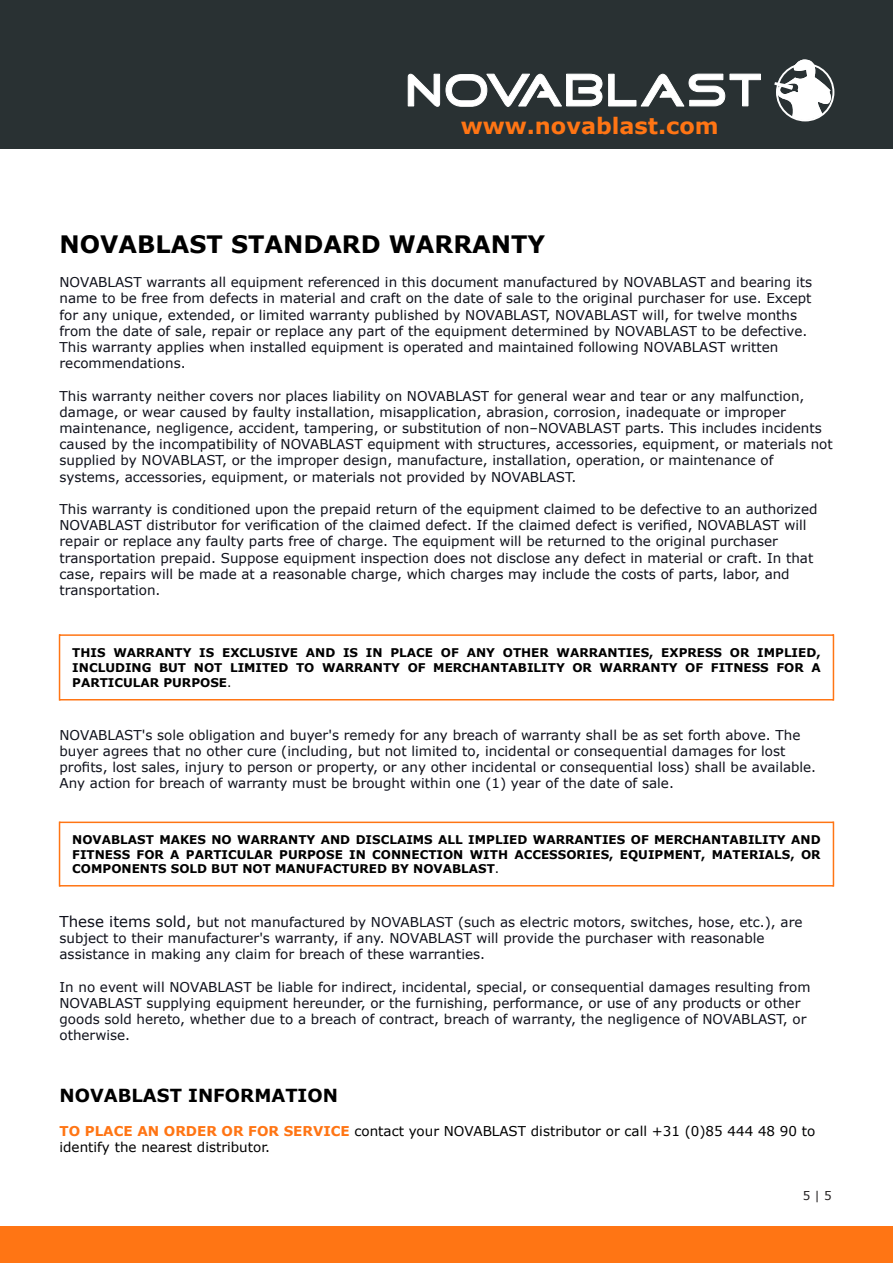
<style>
.page{position:relative;width:893px;height:1263px;background:#fff}
.page>*{position:absolute;margin:0;border:0;box-sizing:border-box;transform-origin:0 0}
.t1{font:700 24px "Verdana";color:#000}
.t2{font:700 22.5px "Verdana";color:#ff7514}
.t3{font:700 18px "Verdana";color:#000}
.t4{font:13.5px/16.2px "Verdana";color:#0e101a}
.t5{font:13.5px/16.2px "Verdana";color:#000}
.t6{font:700 12px/15px "Verdana";color:#000;text-align:justify}
.t7{font:12px "Verdana";color:#231f20}
.s1{font-weight:400}
.s2{font-size:15px}
.s3{font-weight:700;color:#ff7514}
</style>
<div class="page">
<div style="left:0;top:1227px;width:893px;height:36px;background:#ff7514"></div>
<div style="left:0;top:0;width:893px;height:148px;background:#293133"></div>
<svg style="left:408px;top:74px;width:194px;height:33px"></svg>
<svg style="left:608px;top:74px;width:153px;height:33px"></svg>
<svg style="left:774px;top:60px;width:57px;height:60px"></svg>
<hr style="left:59px;top:634px;width:1px;height:66px;background:#ff7514">
<hr style="left:833px;top:634px;width:1px;height:66px;background:#ff7514">
<hr style="left:60px;top:634px;width:773px;height:2px;background:#ff7514">
<hr style="left:60px;top:699px;width:773px;height:1px;background:#ff7514">
<hr style="left:59px;top:821px;width:1px;height:65px;background:#ff7514">
<hr style="left:833px;top:821px;width:1px;height:65px;background:#ff7514">
<hr style="left:60px;top:821px;width:773px;height:2px;background:#ff7514">
<hr style="left:60px;top:885px;width:773px;height:1px;background:#ff7514">
<h2 class="t2" style="left:461px;top:117px;width:260px">www.novablast.com</h2>
<h1 class="t1" style="left:60px;top:235px;width:487px">NOVABLAST STANDARD WARRANTY</h1>
<p class="t4" style="left:60px;top:275px;width:754px">NOVABLAST warrants all equipment referenced in this document manufactured by NOVABLAST and bearing its name to be free from defects in material and craft on the date of sale to the original purchaser for use. Except for any unique, extended, or limited warranty published by NOVABLAST, NOVABLAST will, for twelve months from the date of sale, repair or replace any part of the equipment determined by NOVABLAST to be defective.<br>This warranty applies when installed equipment is operated and maintained following NOVABLAST written recommendations.</p>
<p class="t4" style="left:60px;top:389px;width:775px">This warranty neither covers nor places liability on NOVABLAST for general wear and tear or any malfunction, damage, or wear caused by faulty installation, misapplication, abrasion, corrosion, inadequate or improper maintenance, negligence, accident, tampering, or substitution of non–NOVABLAST parts. This includes incidents caused by the incompatibility of NOVABLAST equipment with structures, accessories, equipment, or materials not supplied by NOVABLAST, or the improper design, manufacture, installation, operation, or maintenance of systems, accessories, equipment, or materials not provided by NOVABLAST.</p>
<p class="t4" style="left:60px;top:502px;width:759px">This warranty is conditioned upon the prepaid return of the equipment claimed to be defective to an authorized NOVABLAST distributor for verification of the claimed defect. If the claimed defect is verified, NOVABLAST will repair or replace any faulty parts free of charge. The equipment will be returned to the original purchaser transportation prepaid. Suppose equipment inspection does not disclose any defect in material or craft. In that case, repairs will be made at a reasonable charge, which charges may include the costs of parts, labor, and transportation.</p>
<p class="t6" style="left:72px;top:646px;width:750px">THIS WARRANTY IS EXCLUSIVE AND IS IN PLACE OF ANY OTHER WARRANTIES, EXPRESS OR IMPLIED, INCLUDING BUT NOT LIMITED TO WARRANTY OF MERCHANTABILITY OR WARRANTY OF FITNESS FOR A PARTICULAR PURPOSE<span class="s1">.</span></p>
<p class="t4" style="left:60px;top:728px;width:758px">NOVABLAST's sole obligation and buyer's remedy for any breach of warranty shall be as set forth above. The buyer agrees that no other cure (including, but not limited to, incidental or consequential damages for lost profits, lost sales, injury to person or property, or any other incidental or consequential loss) shall be available.<br>Any action for breach of warranty must be brought within one (1) year of the date of sale.</p>
<p class="t6" style="left:72px;top:834px;width:750px;line-height:14.4px">NOVABLAST MAKES NO WARRANTY AND DISCLAIMS ALL IMPLIED WARRANTIES OF MERCHANTABILITY AND FITNESS FOR A PARTICULAR PURPOSE IN CONNECTION WITH ACCESSORIES, EQUIPMENT, MATERIALS, OR COMPONENTS SOLD BUT NOT MANUFACTURED BY NOVABLAST<span class="s1">.</span></p>
<p class="t4" style="left:60px;top:915px;width:744px"><span class="s2">These items sold,</span> but not manufactured by NOVABLAST (such as electric motors, switches, hose, etc.), are subject to their manufacturer's warranty, if any. NOVABLAST will provide the purchaser with reasonable assistance in making any claim for breach of these warranties.</p>
<p class="t4" style="left:60px;top:980px;width:752px">In no event will NOVABLAST be liable for indirect, incidental, special, or consequential damages resulting from NOVABLAST supplying equipment hereunder, or the furnishing, performance, or use of any products or other goods sold hereto, whether due to a breach of contract, breach of warranty, the negligence of NOVABLAST, or otherwise.</p>
<h3 class="t3" style="left:60px;top:1088px;width:280px">NOVABLAST INFORMATION</h3>
<p class="t5" style="left:60px;top:1124px;width:757px"><span class="s3">TO PLACE AN ORDER OR FOR SERVICE</span> contact your NOVABLAST distributor or call +31 (0)85 444 48 90 to identify the nearest distributor.</p>
<p class="t7" style="left:803px;top:1190px;width:31px">5|5</p>
</div>
